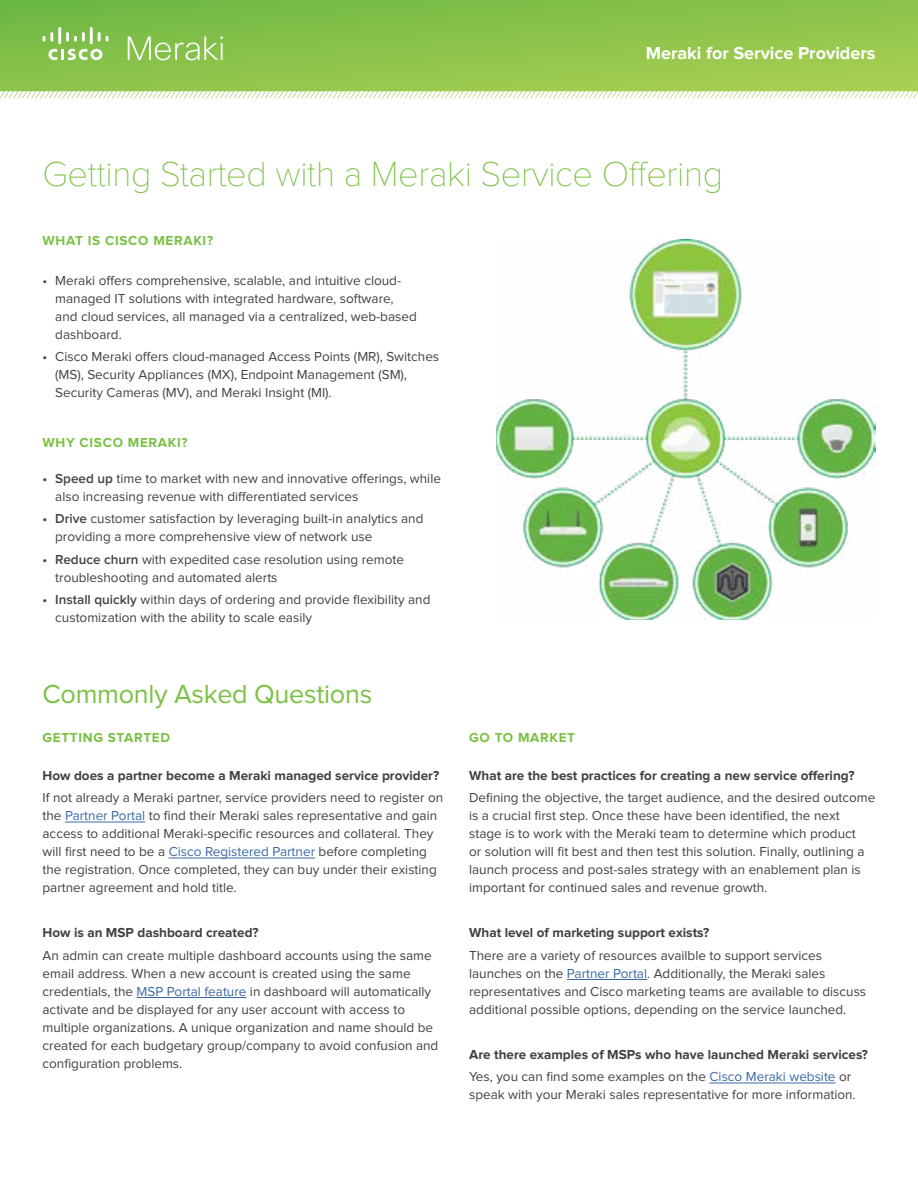
<style>
.page{position:relative;width:918px;height:1188px;background:#fff}
.page>*{position:absolute;margin:0;border:0;box-sizing:border-box;transform-origin:0 0}
.t1{font:100 36px "Proxima Nova";letter-spacing:-.01em;color:#7ac143}
.t2{font:27px "Proxima Nova";letter-spacing:-.01em;color:#7ac143}
.t3{font:700 18px "Proxima Nova";color:#fff}
.t4{font:13.5px/18px "Proxima Nova";color:#414042}
.t5{font:700 13.5px/22.5px "Proxima Nova";color:#414042}
.t6{font:700 13.5px "Proxima Nova";letter-spacing:.05em;color:#7ac143}
.s1{font-weight:600}
.s2{color:#3a68a5}
.s3{font-weight:400}
.s4{font-weight:400;color:#3a68a5}
</style>
<div class="page">
<img style="left:497px;top:240px;width:378px;height:379px">
<hr style="left:65px;top:822px;width:80px;height:1px;background:#3a68a5">
<hr style="left:169px;top:858px;width:146px;height:1px;background:#3a68a5">
<hr style="left:137px;top:997px;width:109px;height:1px;background:#3a68a5">
<hr style="left:567px;top:979px;width:80px;height:1px;background:#3a68a5">
<hr style="left:710px;top:1083px;width:126px;height:1px;background:#3a68a5">
<svg style="left:0;top:0;width:918px;height:98px;background:#93c755"></svg>
<svg style="left:48px;top:49px;width:55px;height:11px"></svg>
<svg style="left:43px;top:32px;width:10px;height:10px"></svg>
<hr style="left:58px;top:27px;width:3px;height:17px;background:#fff">
<svg style="left:66px;top:32px;width:19px;height:10px"></svg>
<hr style="left:90px;top:27px;width:3px;height:17px;background:#fff">
<svg style="left:98px;top:32px;width:10px;height:10px"></svg>
<svg style="left:128px;top:37px;width:95px;height:23px;background:#9fce72"></svg>
<h3 class="t3" style="left:646px;top:43px;width:231px">Meraki for Service Providers</h3>
<h1 class="t1" style="left:43px;top:154px;width:682px">Getting Started with a Meraki Service Offering</h1>
<p class="t6" style="left:43px;top:232px;width:172px">WHAT IS CISCO MERAKI?</p>
<p class="t4" style="left:55px;top:271px;width:363px;text-indent:-13px">• Meraki offers comprehensive, scalable, and intuitive cloud&shy;managed IT solutions with integrated hardware, software, and cloud services, all managed via a centralized, web-based dashboard.</p>
<p class="t4" style="left:55px;top:348px;width:385px;text-indent:-13px">• Cisco Meraki offers cloud-managed Access Points (MR), Switches (MS), Security Appliances (MX), Endpoint Management (SM),<br>Security Cameras (MV), and Meraki Insight (MI).</p>
<p class="t6" style="left:43px;top:434px;width:147px">WHY CISCO MERAKI?</p>
<p class="t4" style="left:55px;top:469px;width:387px;text-indent:-13px"><span class="s1">• Speed up</span> time to market with new and innovative offerings, while also increasing revenue with differentiated services</p>
<p class="t4" style="left:55px;top:510px;width:370px;text-indent:-13px"><span class="s1">• Drive</span> customer satisfaction by leveraging built-in analytics and providing a more comprehensive view of network use</p>
<p class="t4" style="left:55px;top:550px;width:350px;text-indent:-13px"><span class="s1">• Reduce churn</span> with expedited case resolution using remote troubleshooting and automated alerts</p>
<p class="t4" style="left:55px;top:591px;width:377px;text-indent:-13px"><span class="s1">• Install quickly</span> within days of ordering and provide flexibility and customization with the ability to scale easily</p>
<h2 class="t2" style="left:43px;top:679px;width:331px">Commonly Asked Questions</h2>
<p class="t6" style="left:43px;top:730px;width:129px">GETTING STARTED</p>
<p class="t5" style="left:43px;top:764px;width:398px">How does a partner become a Meraki managed service provider?</p>
<p class="t4" style="left:43px;top:789px;width:402px">If not already a Meraki partner, service providers need to register on the <span class="s2">Partner Portal</span> to find their Meraki sales representative and gain access to additional Meraki-specific resources and collateral. They will first need to be a <span class="s2">Cisco Registered Partner</span> before completing the registration. Once completed, they can buy under their existing partner agreement and hold title.</p>
<p class="t5" style="left:43px;top:922px;width:218px">How is an MSP dashboard created?</p>
<p class="t4" style="left:43px;top:946px;width:397px">An admin can create multiple dashboard accounts using the same email address. When a new account is created using the same credentials, the <span class="s2">MSP Portal feature</span> in dashboard will automatically activate and be displayed for any user account with access to multiple organizations. A unique organization and name should be created for each budgetary group/company to avoid confusion and configuration problems.</p>
<p class="t6" style="left:469px;top:730px;width:108px">GO TO MARKET</p>
<p class="t5" style="left:469px;top:764px;width:387px">What are the best practices for creating a new service offering?</p>
<p class="t4" style="left:469px;top:789px;width:408px">Defining the objective, the target audience, and the desired outcome is a crucial first step. Once these have been identified, the next stage is to work with the Meraki team to determine which product<br>or solution will fit best and then test this solution. Finally, outlining a launch process and post-sales strategy with an enablement plan is important for continued sales and revenue growth.</p>
<p class="t5" style="left:469px;top:922px;width:242px">What level of marketing support exists?</p>
<p class="t4" style="left:469px;top:946px;width:399px">There are a variety of resources availble to support services launches on the <span class="s2">Partner Portal</span>. Additionally, the Meraki sales representatives and Cisco marketing teams are available to discuss additional possible options, depending on the service launched.</p>
<p class="t5" style="left:469px;top:1043px;width:400px">Are there examples of MSPs who have launched Meraki services?<br><span class="s3">Yes, you can find some examples on the</span> <span class="s4">Cisco Meraki website</span> <span class="s3">or</span></p>
<p class="t4" style="left:469px;top:1086px;width:388px">speak with your Meraki sales representative for more information.</p>
</div>
